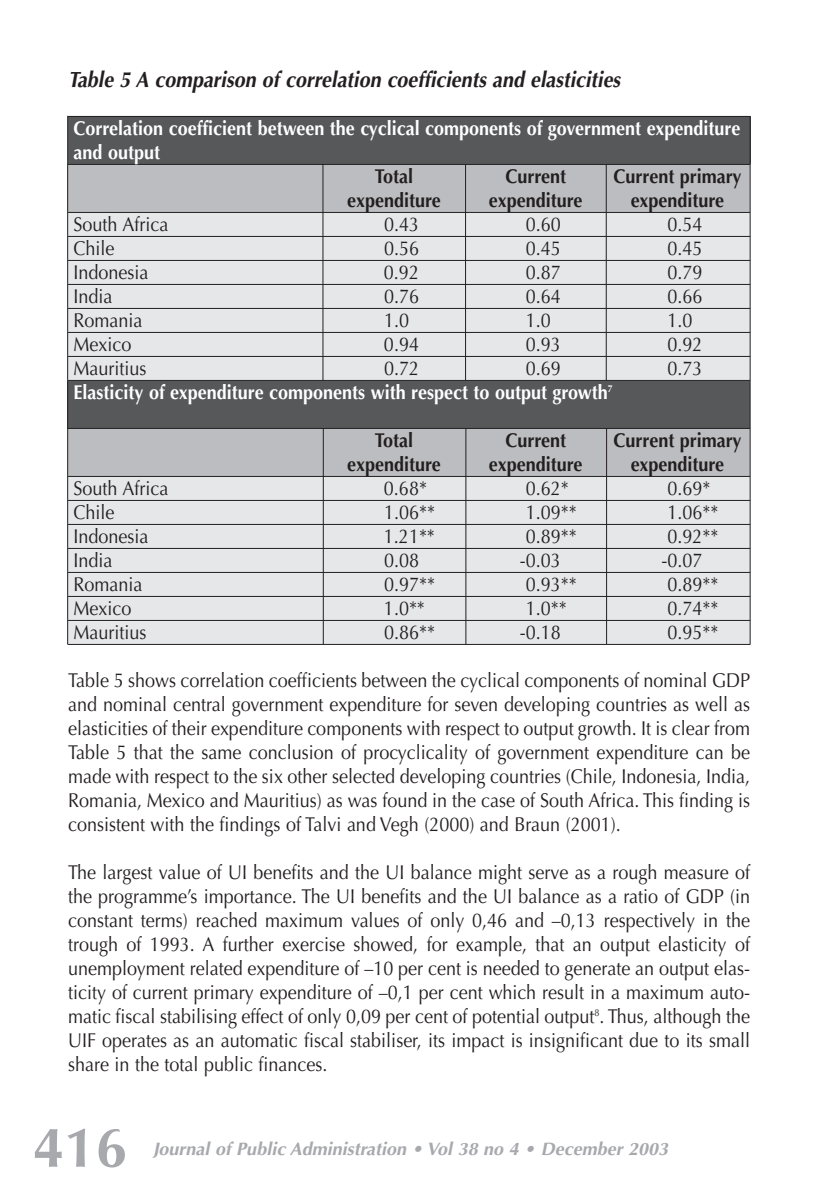
<style>
.page{position:relative;width:838px;height:1190px;background:#fff}
.page>*{position:absolute;margin:0;border:0;box-sizing:border-box;transform-origin:0 0}
.t1{font:700 56px "Optima";color:#a8a9ad}
.t2{font:italic 700 22px "Optima";color:#231f20;scale:.9 1}
.t3{font:20px/24px "Optima";color:#231f20;text-align:justify;scale:.9 1}
.t4{font:700 20px/24px "Optima";color:#fff;scale:.9 1}
.t5{font:700 20px "Optima";color:#231f20;scale:.9 1}
.t6{font:italic 700 18px "Optima";color:#a8a9ad}
</style>
<div class="page">
<div style="left:68px;top:429px;width:682px;height:215px;background:#e6e7e9"></div>
<div style="left:68px;top:117px;width:682px;height:47px;background:#57585a"></div>
<div style="left:68px;top:165px;width:682px;height:47px;background:#bcbdc0"></div>
<div style="left:68px;top:213px;width:682px;height:167px;background:#e6e7e9"></div>
<div style="left:68px;top:381px;width:682px;height:48px;background:#57585a"></div>
<div style="left:68px;top:429px;width:682px;height:47px;background:#bcbdc0"></div>
<hr style="left:68px;top:116px;width:682px;height:1px;background:#231f20">
<hr style="left:68px;top:164px;width:682px;height:1px;background:#231f20">
<hr style="left:68px;top:212px;width:682px;height:1px;background:#231f20">
<hr style="left:68px;top:236px;width:682px;height:1px;background:#231f20">
<hr style="left:68px;top:260px;width:682px;height:1px;background:#231f20">
<hr style="left:68px;top:284px;width:682px;height:1px;background:#231f20">
<hr style="left:68px;top:308px;width:682px;height:1px;background:#231f20">
<hr style="left:68px;top:332px;width:682px;height:1px;background:#231f20">
<hr style="left:68px;top:356px;width:682px;height:1px;background:#231f20">
<hr style="left:68px;top:380px;width:682px;height:1px;background:#231f20">
<hr style="left:68px;top:428px;width:682px;height:1px;background:#231f20">
<hr style="left:68px;top:476px;width:682px;height:1px;background:#231f20">
<hr style="left:68px;top:500px;width:682px;height:1px;background:#231f20">
<hr style="left:68px;top:524px;width:682px;height:1px;background:#231f20">
<hr style="left:68px;top:548px;width:682px;height:1px;background:#231f20">
<hr style="left:68px;top:572px;width:682px;height:1px;background:#231f20">
<hr style="left:68px;top:596px;width:682px;height:1px;background:#231f20">
<hr style="left:68px;top:620px;width:682px;height:1px;background:#231f20">
<hr style="left:68px;top:644px;width:682px;height:1px;background:#231f20">
<hr style="left:67px;top:116px;width:1px;height:529px;background:#231f20">
<hr style="left:750px;top:116px;width:1px;height:529px;background:#231f20">
<hr style="left:322px;top:164px;width:1px;height:216px;background:#231f20">
<hr style="left:465px;top:164px;width:1px;height:216px;background:#231f20">
<hr style="left:606px;top:165px;width:1px;height:215px;background:#231f20">
<hr style="left:323px;top:428px;width:1px;height:216px;background:#231f20">
<hr style="left:465px;top:428px;width:1px;height:217px;background:#231f20">
<hr style="left:606px;top:428px;width:1px;height:216px;background:#231f20">
<p class="t2" style="left:68px;top:70px;width:615px">Table 5 A comparison of correlation coefficients and elasticities</p>
<p class="t4" style="left:74px;top:118px;width:742px">Correlation coefficient between the cyclical components of government expenditure and output</p>
<p class="t5" style="left:375px;top:168px;width:44px">Total</p>
<p class="t5" style="left:505px;top:168px;width:69px">Current</p>
<p class="t5" style="left:614px;top:168px;width:144px">Current primary</p>
<p class="t5" style="left:347px;top:192px;width:105px">expenditure</p>
<p class="t5" style="left:489px;top:192px;width:105px">expenditure</p>
<p class="t5" style="left:631px;top:192px;width:105px">expenditure</p>
<p class="t3" style="left:74px;top:214px;width:107px">South Africa</p>
<p class="t3" style="left:384px;top:214px;width:40px">0.43</p>
<p class="t3" style="left:526px;top:214px;width:40px">0.60</p>
<p class="t3" style="left:667px;top:214px;width:40px">0.54</p>
<p class="t3" style="left:74px;top:238px;width:47px">Chile</p>
<p class="t3" style="left:384px;top:238px;width:40px">0.56</p>
<p class="t3" style="left:526px;top:238px;width:40px">0.45</p>
<p class="t3" style="left:667px;top:238px;width:40px">0.45</p>
<p class="t3" style="left:74px;top:262px;width:85px">Indonesia</p>
<p class="t3" style="left:384px;top:262px;width:40px">0.92</p>
<p class="t3" style="left:526px;top:262px;width:40px">0.87</p>
<p class="t3" style="left:667px;top:262px;width:40px">0.79</p>
<p class="t3" style="left:74px;top:286px;width:45px">India</p>
<p class="t3" style="left:384px;top:286px;width:40px">0.76</p>
<p class="t3" style="left:526px;top:286px;width:40px">0.64</p>
<p class="t3" style="left:667px;top:286px;width:40px">0.66</p>
<p class="t3" style="left:74px;top:310px;width:78px">Romania</p>
<p class="t3" style="left:384px;top:310px;width:29px">1.0</p>
<p class="t3" style="left:526px;top:310px;width:29px">1.0</p>
<p class="t3" style="left:667px;top:310px;width:29px">1.0</p>
<p class="t3" style="left:74px;top:334px;width:66px">Mexico</p>
<p class="t3" style="left:384px;top:334px;width:40px">0.94</p>
<p class="t3" style="left:526px;top:334px;width:40px">0.93</p>
<p class="t3" style="left:667px;top:334px;width:40px">0.92</p>
<p class="t3" style="left:74px;top:358px;width:83px">Mauritius</p>
<p class="t3" style="left:384px;top:358px;width:40px">0.72</p>
<p class="t3" style="left:526px;top:358px;width:40px">0.69</p>
<p class="t3" style="left:667px;top:358px;width:40px">0.73</p>
<p class="t4" style="left:74px;top:382px;width:601px">Elasticity of expenditure components with respect to output growth<sup>7</sup></p>
<p class="t5" style="left:375px;top:432px;width:44px">Total</p>
<p class="t5" style="left:505px;top:432px;width:69px">Current</p>
<p class="t5" style="left:614px;top:432px;width:144px">Current primary</p>
<p class="t5" style="left:347px;top:456px;width:105px">expenditure</p>
<p class="t5" style="left:489px;top:456px;width:105px">expenditure</p>
<p class="t5" style="left:631px;top:456px;width:105px">expenditure</p>
<p class="t3" style="left:74px;top:478px;width:107px">South Africa</p>
<p class="t3" style="left:384px;top:478px;width:49px">0.68*</p>
<p class="t3" style="left:526px;top:478px;width:49px">0.62*</p>
<p class="t3" style="left:667px;top:478px;width:49px">0.69*</p>
<p class="t3" style="left:74px;top:502px;width:47px">Chile</p>
<p class="t3" style="left:384px;top:502px;width:58px">1.06**</p>
<p class="t3" style="left:526px;top:502px;width:58px">1.09**</p>
<p class="t3" style="left:667px;top:502px;width:58px">1.06**</p>
<p class="t3" style="left:74px;top:526px;width:85px">Indonesia</p>
<p class="t3" style="left:384px;top:526px;width:58px">1.21**</p>
<p class="t3" style="left:526px;top:526px;width:58px">0.89**</p>
<p class="t3" style="left:667px;top:526px;width:58px">0.92**</p>
<p class="t3" style="left:74px;top:550px;width:45px">India</p>
<p class="t3" style="left:384px;top:550px;width:40px">0.08</p>
<p class="t3" style="left:520px;top:550px;width:47px">-0.03</p>
<p class="t3" style="left:661px;top:550px;width:47px">-0.07</p>
<p class="t3" style="left:74px;top:574px;width:78px">Romania</p>
<p class="t3" style="left:384px;top:574px;width:58px">0.97**</p>
<p class="t3" style="left:526px;top:574px;width:58px">0.93**</p>
<p class="t3" style="left:667px;top:574px;width:58px">0.89**</p>
<p class="t3" style="left:74px;top:598px;width:66px">Mexico</p>
<p class="t3" style="left:384px;top:598px;width:47px">1.0**</p>
<p class="t3" style="left:526px;top:598px;width:47px">1.0**</p>
<p class="t3" style="left:667px;top:598px;width:58px">0.74**</p>
<p class="t3" style="left:74px;top:622px;width:83px">Mauritius</p>
<p class="t3" style="left:384px;top:622px;width:58px">0.86**</p>
<p class="t3" style="left:520px;top:622px;width:47px">-0.18</p>
<p class="t3" style="left:667px;top:622px;width:58px">0.95**</p>
<p class="t3" style="left:68px;top:670px;width:759px">Table 5 shows correlation coefficients between the cyclical components of nominal GDP and nominal central government expenditure for seven developing countries as well as elasticities of their expenditure components with respect to output growth. It is clear from Table 5 that the same conclusion of procyclicality of government expenditure can be made with respect to the six other selected developing countries (Chile, Indonesia, India, Romania, Mexico and Mauritius) as was found in the case of South Africa. This finding is consistent with the findings of Talvi and Vegh (2000) and Braun (2001).</p>
<p class="t3" style="left:68px;top:862px;width:759px">The largest value of UI benefits and the UI balance might serve as a rough measure of the programme’s importance. The UI benefits and the UI balance as a ratio of GDP (in constant terms) reached maximum values of only 0,46 and –0,13 respectively in the trough of 1993. A further exercise showed, for example, that an output elasticity of unemployment related expenditure of –10 per cent is needed to generate an output elas&shy;ticity of current primary expenditure of –0,1 per cent which result in a maximum auto&shy;matic fiscal stabilising effect of only 0,09 per cent of potential output<sup>8</sup>. Thus, although the UIF operates as an automatic fiscal stabiliser, its impact is insignificant due to its small share in the total public finances.</p>
<h1 class="t1" style="left:33px;top:1124px;width:95px">416</h1>
<p class="t6" style="left:153px;top:1142px;width:517px">Journal of Public Administration • Vol 38 no 4 • December 2003</p>
</div>
